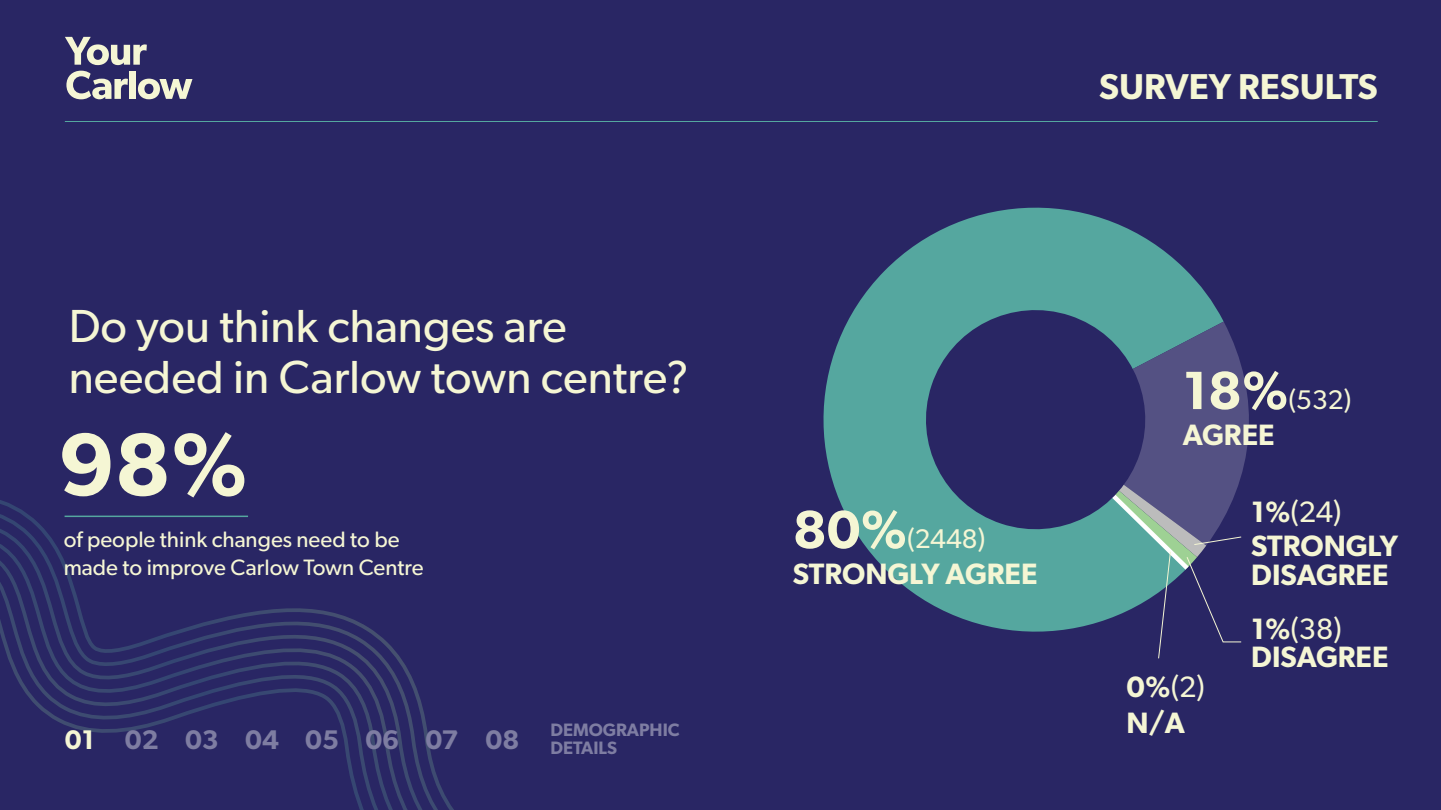
<style>
.page{position:relative;width:1441px;height:810px;background:#fff}
.page>*{position:absolute;margin:0;border:0;box-sizing:border-box;transform-origin:0 0}
.t1{font:600 89.4px "Gibson";color:#f5f6d4}
.t2{font:46.5px/51px "Gibson";color:#f5f6d4}
.t3{font:600 36px "Gibson";color:#f5f6d4}
.t4{font:600 29.55px/28.5px "Gibson";color:#f5f6d4}
.t5{font:27px "Gibson";color:#f5f6d4}
.t6{font:600 27px "Gibson";color:#7e7da2}
.t7{font:22.35px/28.5px "Gibson";color:#f5f6d4}
.t8{font:600 18px/18px "Gibson";color:#7e7da2}
.s1{color:#f5f6d4}
.s2{font-weight:600;font-size:54px}
.s3{font-weight:400}
</style>
<div class="page">
<div style="left:0;top:0;width:1440px;height:810px;background:#292664"></div>
<svg style="left:0;top:36px;width:454px;height:774px"></svg>
<svg style="left:823px;top:207px;width:400px;height:425px;fill:#55a79f"></svg>
<svg style="left:1158px;top:322px;width:91px;height:216px;fill:#545183"></svg>
<svg style="left:912px;top:297px;width:246px;height:246px"></svg>
<hr style="left:65px;top:516px;width:183px;height:1px;background:#55a79f">
<svg style="left:1029px;top:413px;width:212px;height:246px"></svg>
<svg style="left:65px;top:37px;width:82px;height:28px"></svg>
<svg style="left:66px;top:71px;width:62px;height:28px"></svg>
<div style="left:130px;top:71px;width:6px;height:28px;background:#f5f6d4"></div>
<svg style="left:138px;top:79px;width:54px;height:20px"></svg>
<hr style="left:65px;top:121px;width:1312px;height:1px;background:#55a79f">
<h2 class="t2" style="left:69px;top:300px;width:621px">Do you think changes are needed in Carlow town centre?</h2>
<h1 class="t1" style="left:59px;top:411px;width:191px">98%</h1>
<p class="t7" style="left:64px;top:525px;width:361px">of people think changes need to be made to improve Carlow Town Centre</p>
<p class="t6" style="left:65px;top:723px;width:456px"><span class="s1">01</span> 02 03 04 05 06 07 08</p>
<p class="t8" style="left:550px;top:720px;width:131px">DEMOGRAPHIC<br>DETAILS</p>
<p class="t3" style="left:1099px;top:65px;width:280px">SURVEY RESULTS</p>
<p class="t5" style="left:792px;top:523px;width:194px"><span class="s2">80%</span>(2448)</p>
<p class="t4" style="left:792px;top:558px;width:246px">STRONGLY AGREE</p>
<p class="t5" style="left:1182px;top:384px;width:170px"><span class="s2">18%</span>(532)</p>
<p class="t4" style="left:1182px;top:419px;width:93px">AGREE</p>
<p class="t4" style="left:1250px;top:494px;width:148px;line-height:34.5px">1%<span class="s3">(24)<br></span>STRONGLY</p>
<p class="t4" style="left:1250px;top:560px;width:139px">DISAGREE</p>
<p class="t4" style="left:1126px;top:669px;width:80px;line-height:35.4px">0%<span class="s3">(2)<br></span>N/A</p>
<p class="t4" style="left:1250px;top:614px;width:139px">1%<span class="s3">(38)<br></span>DISAGREE</p>
</div>
